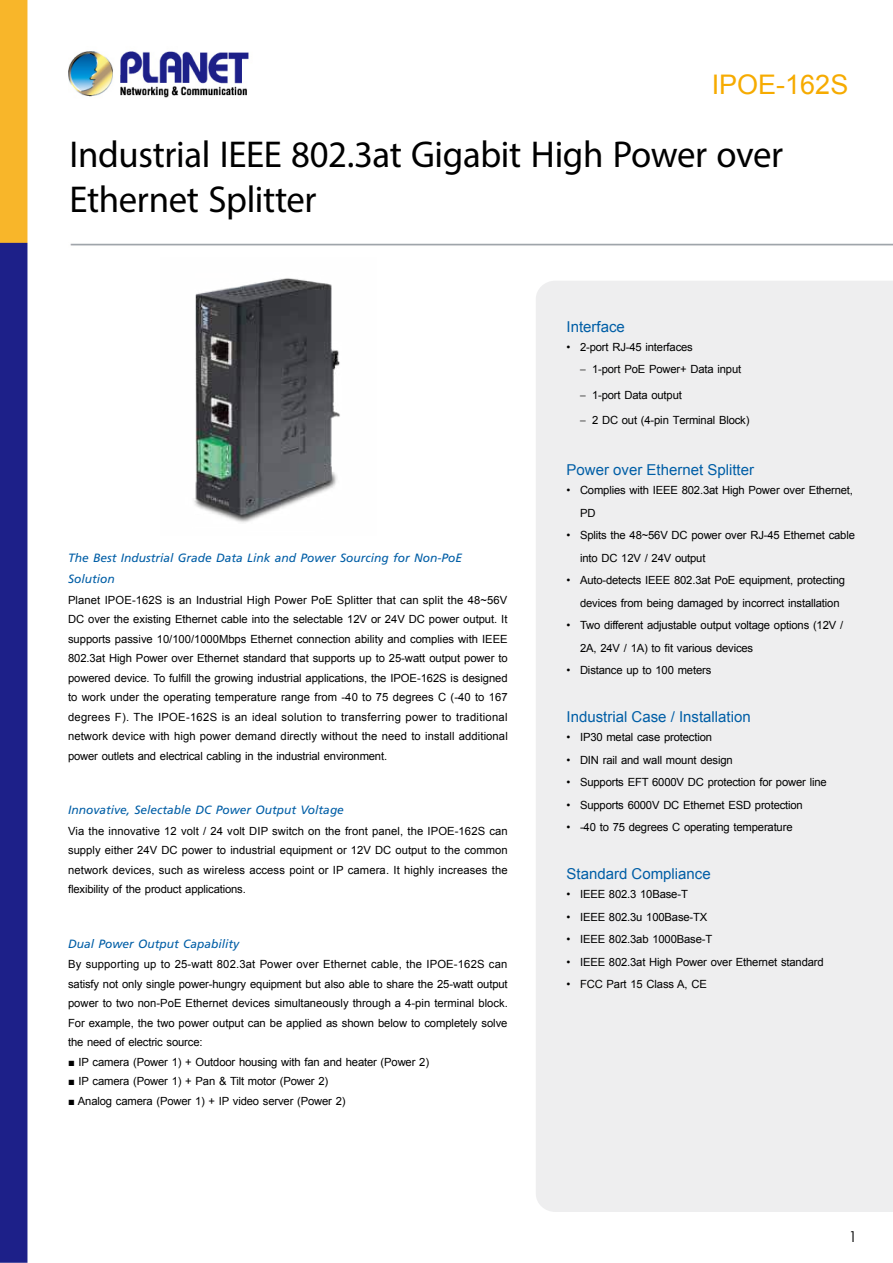
<style>
.page{position:relative;width:893px;height:1263px;background:#fff}
.page>*{position:absolute;margin:0;border:0;box-sizing:border-box;transform-origin:0 0}
.t1{font:37.5px/45px "Myriad Pro";letter-spacing:-.01em;color:#000}
.t2{font:27px "Arial";color:#f6ab00}
.t3{font:15px "Arial";color:#005ea6}
.t4{font:15px "Century Gothic";color:#000}
.t5{font:italic 12px/21px "Frutiger";color:#005ea6}
.t6{font:11.25px/19.5px "Arial";letter-spacing:-.015em;color:#000}
.s1{font-family:"Frutiger";font-weight:300}
</style>
<div class="page">
<img style="left:0;top:0;width:893px;height:1263px">
<div style="left:536px;top:281px;width:357px;height:931px;background:#eeeeef"></div>
<img style="left:161px;top:257px;width:216px;height:279px">
<h2 class="t2" style="left:712px;top:69px;width:138px">IPOE-162S</h2>
<h1 class="t1" style="left:69px;top:135px;width:715px">Industrial IEEE 802.3at Gigabit High Power over<br>Ethernet Splitter</h1>
<p class="t5" style="left:68px;top:549px;width:396px">The Best Industrial Grade Data Link and Power Sourcing for Non-PoE<br>Solution</p>
<p class="t6" style="left:68px;top:591px;width:441px;text-align:justify">Planet IPOE-162S is an Industrial High Power PoE Splitter that can split the 48~56V DC over the existing Ethernet cable into the selectable 12V or 24V DC power output. It supports passive 10/100/1000Mbps Ethernet connection ability and complies with IEEE 802.3at High Power over Ethernet standard that supports up to 25-watt output power to powered device. To ful昀椀ll the growing industrial applications, the IPOE-162S is designed to work under the operating temperature range from -40 to 75 degrees C (-40 to 167 degrees F). The IPOE-162S is an ideal solution to transferring power to traditional network device with high power demand directly without the need to install additional power outlets and electrical cabling in the industrial environment.</p>
<p class="t5" style="left:68px;top:800px;width:277px">Innovative, Selectable DC Power Output Voltage</p>
<p class="t6" style="left:68px;top:821px;width:441px;text-align:justify">Via the innovative 12 volt / 24 volt DIP switch on the front panel, the IPOE-162S can supply either 24V DC power to industrial equipment or 12V DC output to the common network devices, such as wireless access point or IP camera. It highly increases the昀氀exibility of the product applications.</p>
<p class="t5" style="left:68px;top:934px;width:173px">Dual Power Output Capability</p>
<p class="t6" style="left:68px;top:954px;width:441px;text-align:justify">By supporting up to 25-watt 802.3at Power over Ethernet cable, the IPOE-162S can satisfy not only single power-hungry equipment but also able to share the 25-watt output power to two non-PoE Ethernet devices simultaneously through a 4-pin terminal block.<br>For example, the two power output can be applied as shown below to completely solve the need of electric source:</p>
<p class="t6" style="left:68px;top:1052px;width:363px">■ IP camera (Power 1) + Outdoor housing with fan and heater (Power 2)</p>
<p class="t6" style="left:68px;top:1071px;width:262px">■ IP camera (Power 1) + Pan &amp; Tilt motor (Power 2)</p>
<p class="t6" style="left:68px;top:1091px;width:279px">■ Analog camera (Power 1) + IP video server (Power 2)</p>
<h3 class="t3" style="left:566px;top:321px;width:60px">Interface</h3>
<p class="t6" style="left:566px;top:337px;width:128px">• 2-port RJ-45 interfaces</p>
<p class="t6" style="left:580px;top:359px;width:163px"><span class="s1">–</span> 1-port PoE Power+ Data input</p>
<p class="t6" style="left:580px;top:386px;width:103px"><span class="s1">–</span> 1-port Data output</p>
<p class="t6" style="left:580px;top:411px;width:171px"><span class="s1">–</span> 2 DC out (4-pin Terminal Block)</p>
<h3 class="t3" style="left:566px;top:464px;width:189px">Power over Ethernet Splitter</h3>
<p class="t6" style="left:580px;top:479px;width:275px;line-height:22.5px;text-indent:-14px">• Complies with IEEE 802.3at High Power over Ethernet,<br>PD</p>
<p class="t6" style="left:580px;top:524px;width:276px;line-height:22.5px;text-indent:-14px">• Splits the 48~56V DC power over RJ-45 Ethernet cable into DC 12V / 24V output</p>
<p class="t6" style="left:580px;top:569px;width:267px;line-height:22.5px;text-indent:-14px">• Auto-detects IEEE 802.3at PoE equipment, protecting devices from being damaged by incorrect installation</p>
<p class="t6" style="left:580px;top:614px;width:265px;line-height:22.5px;text-indent:-14px">• Two different adjustable output voltage options (12V /<br>2A, 24V / 1A) to 昀椀t various devices</p>
<p class="t6" style="left:566px;top:660px;width:146px">• Distance up to 100 meters</p>
<h3 class="t3" style="left:566px;top:711px;width:186px">Industrial Case / Installation</h3>
<p class="t6" style="left:566px;top:727px;width:147px">• IP30 metal case protection</p>
<p class="t6" style="left:566px;top:750px;width:168px">• DIN rail and wall mount design</p>
<p class="t6" style="left:566px;top:772px;width:262px">• Supports EFT 6000V DC protection for power line</p>
<p class="t6" style="left:566px;top:795px;width:238px">• Supports 6000V DC Ethernet ESD protection</p>
<p class="t6" style="left:566px;top:817px;width:228px">• -40 to 75 degrees C operating temperature</p>
<h3 class="t3" style="left:566px;top:868px;width:146px">Standard Compliance</h3>
<p class="t6" style="left:566px;top:884px;width:123px">• IEEE 802.3 10Base-T</p>
<p class="t6" style="left:566px;top:907px;width:142px">• IEEE 802.3u 100Base-TX</p>
<p class="t6" style="left:566px;top:929px;width:147px">• IEEE 802.3ab 1000Base-T</p>
<p class="t6" style="left:566px;top:952px;width:259px">• IEEE 802.3at High Power over Ethernet standard</p>
<p class="t6" style="left:566px;top:974px;width:142px">• FCC Part 15 Class A, CE</p>
<h3 class="t4" style="left:849px;top:1227px;width:10px">1</h3>
</div>
